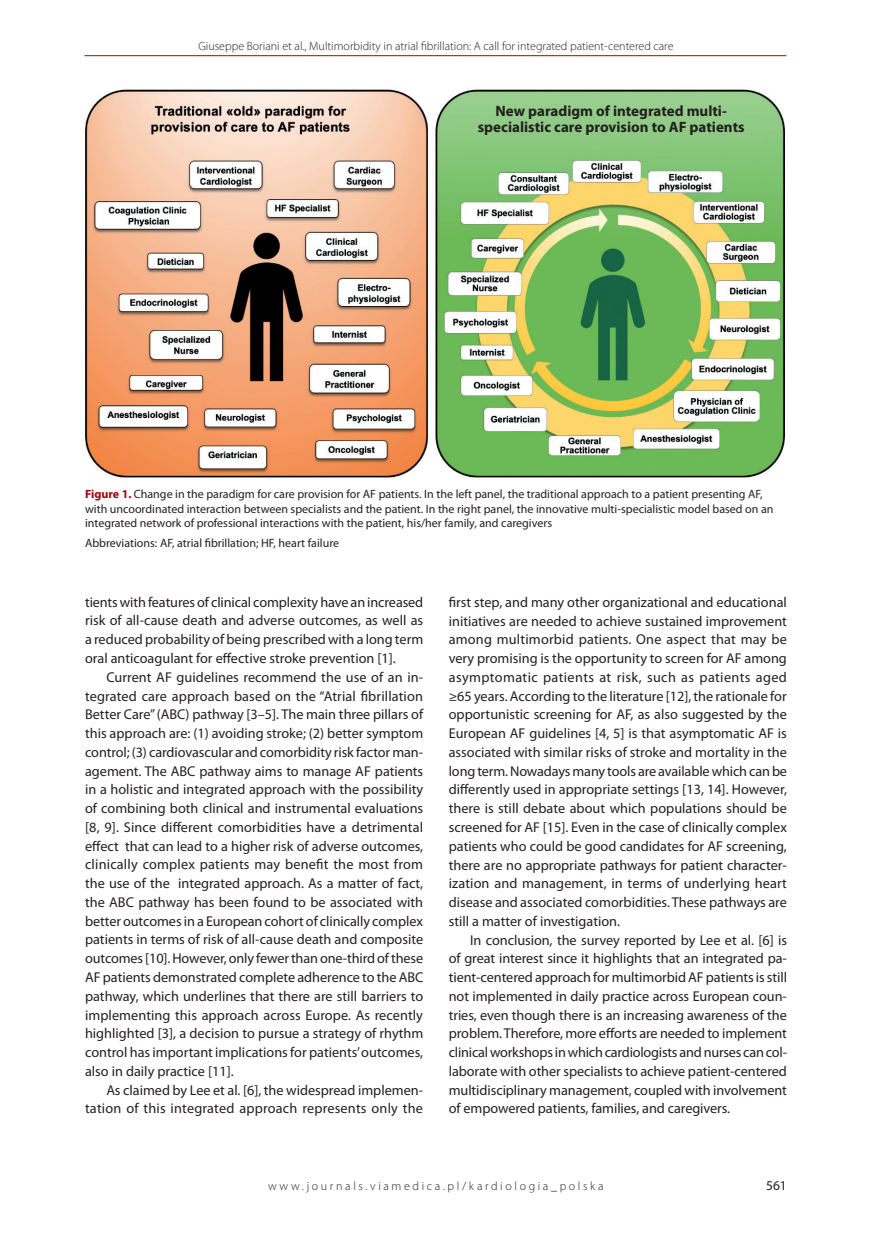
<style>
.page{position:relative;width:872px;height:1234px;background:#fff}
.page>*{position:absolute;margin:0;border:0;box-sizing:border-box;transform-origin:0 0}
.t1{font:700 15px/16.5px "Myriad Pro";color:#231f20;text-align:center}
.t2{font:14.25px/18.8px "Myriad Pro";color:#231f20;text-align:justify}
.t3{font:13.5px "Myriad Pro";color:#231f20}
.t4{font:12px/14.4px "Myriad Pro";color:#231f20}
.t5{font:300 12px "Myriad Pro";color:#231f20}
.t6{font:300 12px "Myriad Pro";letter-spacing:.22em;color:#231f20}
.s1{font-weight:700;color:#9d070d}
</style>
<div class="page">
<hr style="left:85px;top:55px;width:701px;height:1px;background:#9d070d">
<img style="left:85px;top:89px;width:700px;height:389px">
<p class="t5" style="left:198px;top:39px;width:476px">Giuseppe Boriani et al., Multimorbidity in atrial fibrillation: A call for integrated patient-centered care</p>
<p class="t1" style="left:478px;top:102px;width:268px">New paradigm of integrated multi&shy;specialistic care provision to AF patients</p>
<p class="t4" style="left:85px;top:486px;width:690px"><span class="s1">Figure 1.</span> Change in the paradigm for care provision for AF patients. In the left panel, the traditional approach to a patient presenting AF, with uncoordinated interaction between specialists and the patient. In the right panel, the innovative multi-specialistic model based on an integrated network of professional interactions with the patient, his/her family, and caregivers</p>
<p class="t4" style="left:85px;top:535px;width:256px">Abbreviations: AF, atrial fibrillation; HF, heart failure</p>
<p class="t2" style="left:85px;top:592px;width:340px">tients with features of clinical complexity have an increased risk of all-cause death and adverse outcomes, as well as a reduced probability of being prescribed with a long term oral anticoagulant for effective stroke prevention [1].</p>
<p class="t2" style="left:85px;top:667px;width:340px;text-indent:21px">Current AF guidelines recommend the use of an in&shy;tegrated care approach based on the “Atrial fibrillation Better Care” (ABC) pathway [3–5]. The main three pillars of this approach are: (1) avoiding stroke; (2) better symptom control; (3) cardiovascular and comorbidity risk factor man&shy;agement. The ABC pathway aims to manage AF patients in a holistic and integrated approach with the possibility of combining both clinical and instrumental evaluations [8, 9]. Since different comorbidities have a detrimental effect that can lead to a higher risk of adverse outcomes, clinically complex patients may benefit the most from the use of the integrated approach. As a matter of fact, the ABC pathway has been found to be associated with better outcomes in a European cohort of clinically complex patients in terms of risk of all-cause death and composite outcomes [10]. However, only fewer than one-third of these AF patients demonstrated complete adherence to the ABC pathway, which underlines that there are still barriers to implementing this approach across Europe. As recently highlighted [3], a decision to pursue a strategy of rhythm control has important implications for patients’ outcomes, also in daily practice [11].</p>
<p class="t2" style="left:85px;top:1079px;width:339px;text-align:right">As claimed by Lee et al. [6], the widespread implemen&shy;tation of this integrated approach represents only the</p>
<p class="t2" style="left:449px;top:592px;width:340px">first step, and many other organizational and educational initiatives are needed to achieve sustained improvement among multimorbid patients. One aspect that may be very promising is the opportunity to screen for AF among asymptomatic patients at risk, such as patients aged ≥65 years. According to the literature [12], the rationale for opportunistic screening for AF, as also suggested by the European AF guidelines [4, 5] is that asymptomatic AF is associated with similar risks of stroke and mortality in the long term. Nowadays many tools are available which can be differently used in appropriate settings [13, 14]. However, there is still debate about which populations should be screened for AF [15]. Even in the case of clinically complex patients who could be good candidates for AF screening, there are no appropriate pathways for patient character&shy;ization and management, in terms of underlying heart disease and associated comorbidities. These pathways are still a matter of investigation.</p>
<p class="t2" style="left:449px;top:929px;width:340px;text-indent:21px">In conclusion, the survey reported by Lee et al. [6] is of great interest since it highlights that an integrated pa&shy;tient-centered approach for multimorbid AF patients is still not implemented in daily practice across European coun&shy;tries, even though there is an increasing awareness of the problem. Therefore, more efforts are needed to implement clinical workshops in which cardiologists and nurses can col&shy;laborate with other specialists to achieve patient-centered multidisciplinary management, coupled with involvement of empowered patients, families, and caregivers.</p>
<p class="t6" style="left:268px;top:1179px;width:337px">www.journals.viamedica.pl/kardiologia_polska</p>
<p class="t3" style="left:766px;top:1176px;width:22px">561</p>
</div>
